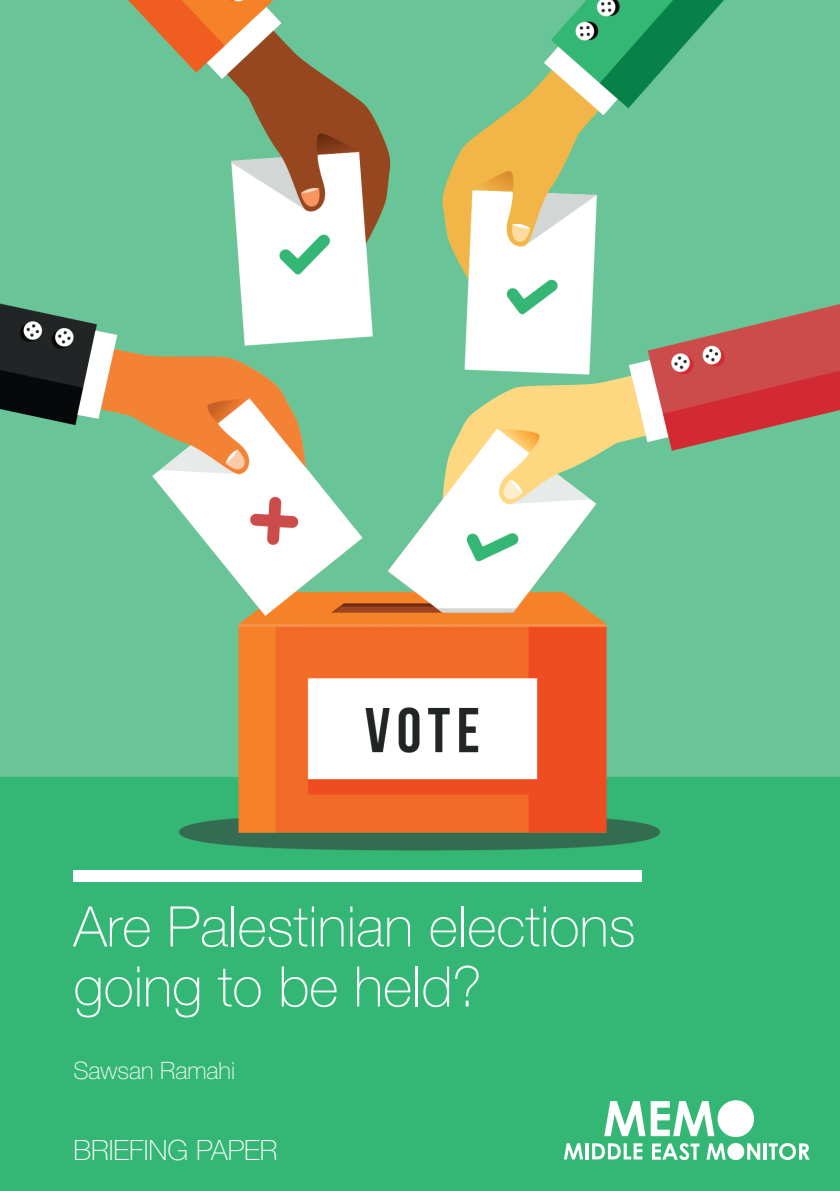
<style>
.page{position:relative;width:840px;height:1191px;background:#fff}
.page>*{position:absolute;margin:0;border:0;box-sizing:border-box;transform-origin:0 0}
.t1{font:100 56px/60px "Helvetica Neue LT Std";color:#fff}
.t2{font:100 28px "Helvetica Neue LT Std";color:#fff}
.t3{font:100 24px "Helvetica Neue LT Std";color:#fff}
</style>
<div class="page">
<img style="left:0;top:0;width:839px;height:1191px">
<svg style="left:604px;top:1100px;width:149px;height:37px"></svg>
<svg style="left:563px;top:1143px;width:19px;height:16px"></svg>
<hr style="left:585px;top:1143px;width:3px;height:16px;background:#fff">
<svg style="left:591px;top:1143px;width:51px;height:16px"></svg>
<svg style="left:651px;top:1143px;width:48px;height:17px"></svg>
<svg style="left:706px;top:1143px;width:53px;height:17px"></svg>
<hr style="left:763px;top:1143px;width:3px;height:16px;background:#fff">
<svg style="left:768px;top:1143px;width:41px;height:17px"></svg>
<div style="left:73px;top:870px;width:568px;height:11px;background:#fff"></div>
<p class="t1" style="left:73px;top:896px;width:563px">Are Palestinian elections going to be held?</p>
<p class="t3" style="left:73px;top:1056px;width:163px">Sawsan Ramahi</p>
<p class="t2" style="left:73px;top:1134px;width:205px">BRIEFING PAPER</p>
</div>
